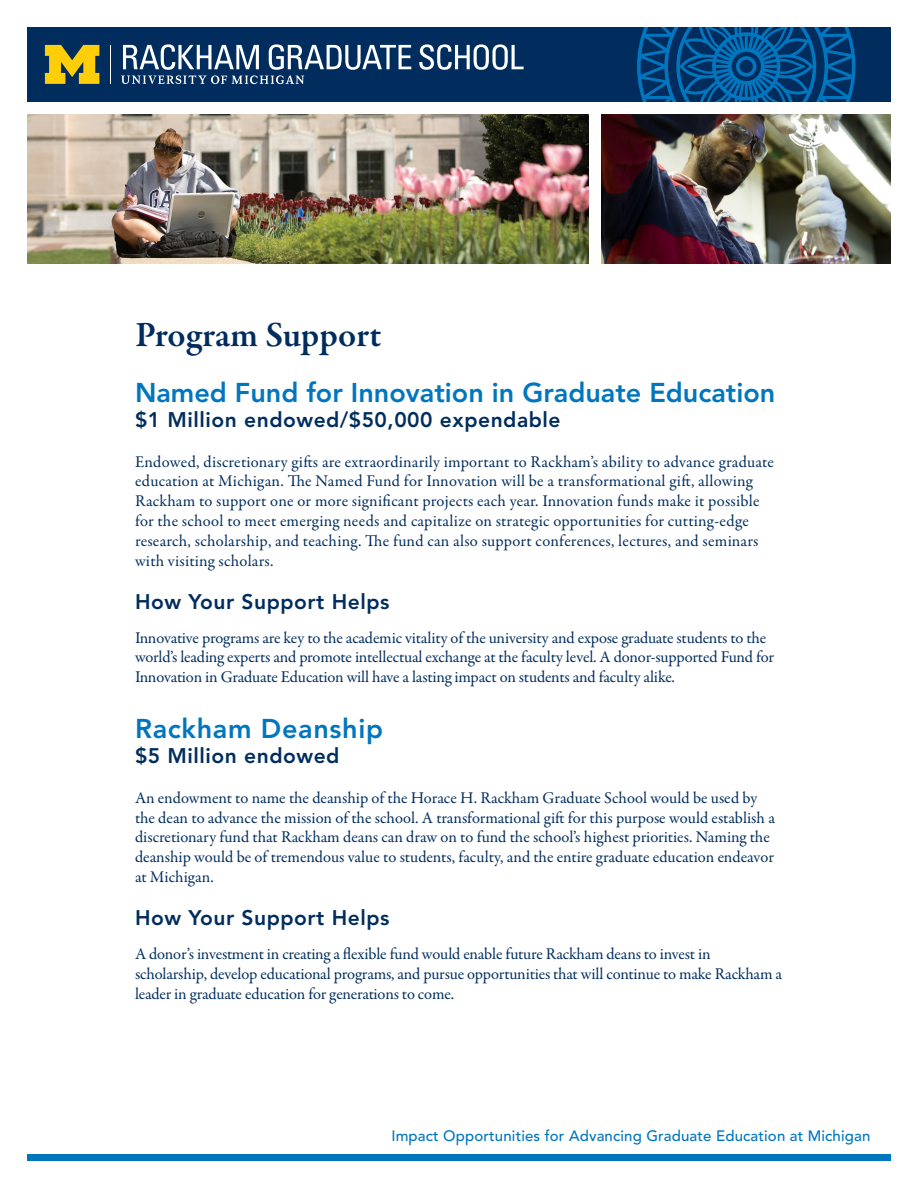
<style>
.page{position:relative;width:918px;height:1188px;background:#fff}
.page>*{position:absolute;margin:0;border:0;box-sizing:border-box;transform-origin:0 0}
.t1{font:600 36px "Garamond Premr Pro";color:#002d5e}
.t2{font:800 27px "Avenir LT Std";color:#0076be}
.t3{font:800 27px "Avenir LT Std";letter-spacing:.025em;color:#0076be}
.t4{font:800 21px "Avenir LT Std";letter-spacing:.025em;color:#002d5e}
.t5{font:16.5px/19.8px "Garamond Premr Pro";color:#002d5e}
.t6{font:500 15px "Avenir LT Std";letter-spacing:.01em;color:#0076be}
</style>
<div class="page">
<div style="left:27px;top:1155px;width:864px;height:6px;background:#0076be"></div>
<div style="left:27px;top:27px;width:864px;height:75px;background:#002d5e"></div>
<svg style="left:419px;top:44px;width:105px;height:26px"></svg>
<hr style="left:110px;top:45px;width:1px;height:39px;background:#fff">
<svg style="left:45px;top:45px;width:54px;height:39px"></svg>
<svg style="left:121px;top:44px;width:290px;height:40px"></svg>
<svg style="left:637px;top:27px;width:218px;height:75px"></svg>
<img style="left:27px;top:114px;width:562px;height:150px">
<img style="left:602px;top:114px;width:289px;height:150px">
<p class="t1" style="left:135px;top:313px;width:248px">Program Support</p>
<p class="t2" style="left:135px;top:376px;width:642px">Named Fund for Innovation in Graduate Education</p>
<p class="t4" style="left:135px;top:407px;width:427px">$1 Million endowed/$50,000 expendable</p>
<p class="t5" style="left:135px;top:452px;width:641px">Endowed, discretionary gifts are extraordinarily important to Rackham’s ability to advance graduate education at Michigan. The Named Fund for Innovation will be a transformational gift, allowing Rackham to support one or more significant projects each year. Innovation funds make it possible for the school to meet emerging needs and capitalize on strategic opportunities for cutting-edge research, scholarship, and teaching. The fund can also support conferences, lectures, and seminars with visiting scholars.</p>
<p class="t4" style="left:135px;top:589px;width:256px">How Your Support Helps</p>
<p class="t5" style="left:135px;top:628px;width:641px">Innovative programs are key to the academic vitality of the university and expose graduate students to the world’s leading experts and promote intellectual exchange at the faculty level. A donor-supported Fund for<br>Innovation in Graduate Education will have a lasting impact on students and faculty alike.</p>
<p class="t3" style="left:135px;top:713px;width:250px">Rackham Deanship</p>
<p class="t4" style="left:135px;top:743px;width:206px">$5 Million endowed</p>
<p class="t5" style="left:135px;top:788px;width:641px">An endowment to name the deanship of the Horace H. Rackham Graduate School would be used by the dean to advance the mission of the school. A transformational gift for this purpose would establish a discretionary fund that Rackham deans can draw on to fund the school’s highest priorities. Naming the deanship would be of tremendous value to students, faculty, and the entire graduate education endeavor at Michigan.</p>
<p class="t4" style="left:135px;top:905px;width:256px">How Your Support Helps</p>
<p class="t5" style="left:135px;top:944px;width:649px">A donor’s investment in creating a flexible fund would enable future Rackham deans to invest in scholarship, develop educational programs, and pursue opportunities that will continue to make Rackham a leader in graduate education for generations to come.</p>
<p class="t6" style="left:391px;top:1127px;width:481px">Impact Opportunities for Advancing Graduate Education at Michigan</p>
</div>
